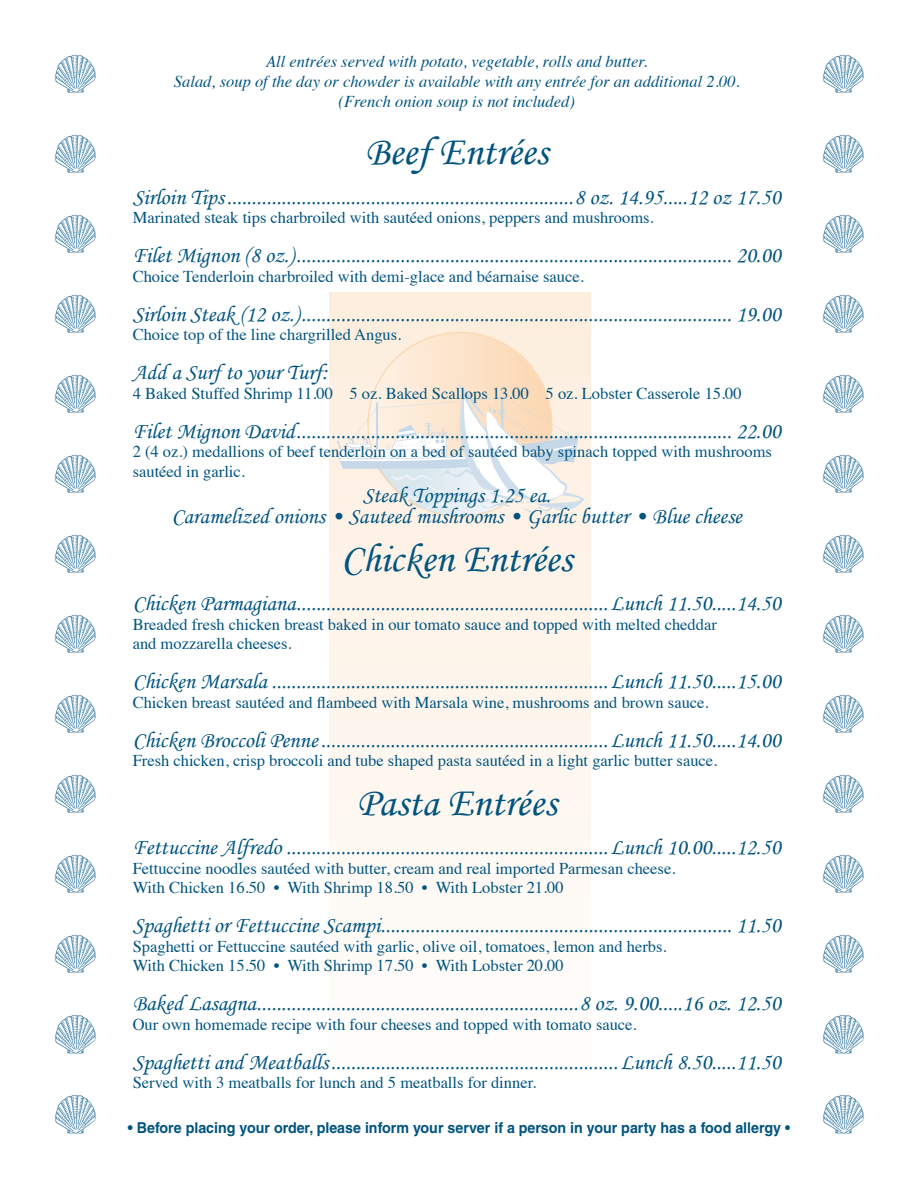
<style>
.page{position:relative;width:918px;height:1188px;background:#fff}
.page>*{position:absolute;margin:0;border:0;box-sizing:border-box;transform-origin:0 0}
.t1{font:40.5px "Monotype Corsiva";color:#005480}
.t2{font:22.5px/21px "Monotype Corsiva";color:#005480;text-align:center}
.t3{font:16.5px/19.5px "Times";color:#005480}
.t4{font:italic 16.5px/19.8px "Times";color:#005480;text-align:center}
.t5{font:700 15px "Helvetica";color:#005480;scale:.95 1}
</style>
<div class="page">
<img style="left:55px;top:54px;width:41px;height:39px">
<img style="left:55px;top:134px;width:41px;height:39px">
<img style="left:55px;top:214px;width:41px;height:39px">
<img style="left:55px;top:294px;width:41px;height:39px">
<img style="left:55px;top:374px;width:41px;height:39px">
<img style="left:55px;top:454px;width:41px;height:39px">
<img style="left:55px;top:534px;width:41px;height:39px">
<img style="left:55px;top:614px;width:41px;height:39px">
<img style="left:55px;top:694px;width:41px;height:39px">
<img style="left:55px;top:774px;width:41px;height:39px">
<img style="left:55px;top:854px;width:41px;height:39px">
<img style="left:55px;top:934px;width:41px;height:39px">
<img style="left:55px;top:1014px;width:41px;height:40px">
<img style="left:55px;top:1094px;width:41px;height:40px">
<img style="left:823px;top:54px;width:41px;height:39px">
<img style="left:823px;top:134px;width:41px;height:39px">
<img style="left:823px;top:214px;width:41px;height:39px">
<img style="left:823px;top:294px;width:41px;height:39px">
<img style="left:823px;top:374px;width:41px;height:39px">
<img style="left:823px;top:454px;width:41px;height:39px">
<img style="left:823px;top:534px;width:41px;height:39px">
<img style="left:823px;top:614px;width:41px;height:39px">
<img style="left:823px;top:694px;width:41px;height:39px">
<img style="left:823px;top:774px;width:41px;height:39px">
<img style="left:823px;top:854px;width:41px;height:39px">
<img style="left:823px;top:934px;width:41px;height:39px">
<img style="left:823px;top:1014px;width:41px;height:40px">
<img style="left:823px;top:1094px;width:41px;height:40px">
<div style="left:330px;top:293px;width:260px;height:809px;background:linear-gradient(to bottom,#fdeddd,#fefefd)"></div>
<div style="left:368px;top:332px;width:184px;height:184px;background:linear-gradient(to right,#fdefe0,#fbd8b3);border-radius:50%"></div>
<img style="left:374px;top:516px;width:82px;height:7px">
<svg style="left:339px;top:397px;width:108px;height:119px;background:#f2ede7"></svg>
<img style="left:447px;top:381px;width:140px;height:137px">
<img style="left:440px;top:467px;width:43px;height:12px">
<p class="t4" style="left:174px;top:51px;width:567px">All entrées served with potato, vegetable, rolls and butter.<br>Salad, soup of the day or chowder is available with any entrée for an additional 2.00. (French onion soup is not included)</p>
<h1 class="t1" style="left:365px;top:127px;width:185px">Beef Entrées</h1>
<p class="t2" style="left:133px;top:186px;width:649px">Sirloin Tips......................................................................8 oz. 14.95.....12 oz 17.50</p>
<p class="t3" style="left:133px;top:207px;width:523px">Marinated steak tips charbroiled with sautéed onions, peppers and mushrooms.</p>
<p class="t2" style="left:133px;top:245px;width:649px">Filet Mignon (8 oz.)........................................................................................ 20.00</p>
<p class="t3" style="left:133px;top:265px;width:453px">Choice Tenderloin charbroiled with demi-glace and béarnaise sauce.</p>
<p class="t2" style="left:133px;top:303px;width:649px">Sirloin Steak (12 oz.)....................................................................................... 19.00</p>
<p class="t3" style="left:133px;top:324px;width:270px">Choice top of the line chargrilled Angus.</p>
<p class="t2" style="left:133px;top:362px;width:197px">Add a Surf to your Turf:</p>
<p class="t3" style="left:133px;top:382px;width:611px">4 Baked Stuffed Shrimp 11.00 5 oz. Baked Scallops 13.00 5 oz. Lobster Casserole 15.00</p>
<p class="t2" style="left:133px;top:420px;width:649px">Filet Mignon David........................................................................................ 22.00</p>
<p class="t3" style="left:133px;top:441px;width:641px">2 (4 oz.) medallions of beef tenderloin on a bed of sautéed baby spinach topped with mushrooms sautéed in garlic.</p>
<p class="t2" style="left:172px;top:484px;width:572px">Steak Toppings 1.25 ea.<br>Caramelized onions • Sauteed mushrooms • Garlic butter • Blue cheese</p>
<h1 class="t1" style="left:341px;top:534px;width:232px">Chicken Entrées</h1>
<p class="t2" style="left:133px;top:593px;width:649px">Chicken Parmagiana...............................................................Lunch 11.50.....14.50</p>
<p class="t3" style="left:133px;top:613px;width:586px">Breaded fresh chicken breast baked in our tomato sauce and topped with melted cheddar and mozzarella cheeses.</p>
<p class="t2" style="left:133px;top:671px;width:649px">Chicken Marsala ....................................................................Lunch 11.50.....15.00</p>
<p class="t3" style="left:133px;top:691px;width:578px">Chicken breast sautéed and flambeed with Marsala wine, mushrooms and brown sauce.</p>
<p class="t2" style="left:133px;top:730px;width:649px">Chicken Broccoli Penne..........................................................Lunch 11.50.....14.00</p>
<p class="t3" style="left:133px;top:750px;width:586px">Fresh chicken, crisp broccoli and tube shaped pasta sautéed in a light garlic butter sauce.</p>
<h1 class="t1" style="left:357px;top:778px;width:202px">Pasta Entrées</h1>
<p class="t2" style="left:133px;top:837px;width:649px">Fettuccine Alfredo .................................................................Lunch 10.00.....12.50</p>
<p class="t3" style="left:133px;top:857px;width:544px">Fettuccine noodles sautéed with butter, cream and real imported Parmesan cheese.<br>With Chicken 16.50 • With Shrimp 18.50 • With Lobster 21.00</p>
<p class="t2" style="left:133px;top:915px;width:649px">Spaghetti or Fettuccine Scampi....................................................................... 11.50</p>
<p class="t3" style="left:133px;top:935px;width:535px">Spaghetti or Fettuccine sautéed with garlic, olive oil, tomatoes, lemon and herbs.<br>With Chicken 15.50 • With Shrimp 17.50 • With Lobster 20.00</p>
<p class="t2" style="left:133px;top:993px;width:649px">Baked Lasagna.................................................................8 oz. 9.00.....16 oz. 12.50</p>
<p class="t3" style="left:133px;top:1013px;width:506px">Our own homemade recipe with four cheeses and topped with tomato sauce.</p>
<p class="t2" style="left:133px;top:1051px;width:649px">Spaghetti and Meatballs..........................................................Lunch 8.50.....11.50</p>
<p class="t3" style="left:133px;top:1072px;width:405px">Served with 3 meatballs for lunch and 5 meatballs for dinner.</p>
<p class="t5" style="left:128px;top:1118px;width:698px">• Before placing your order, please inform your server if a person in your party has a food allergy •</p>
</div>
